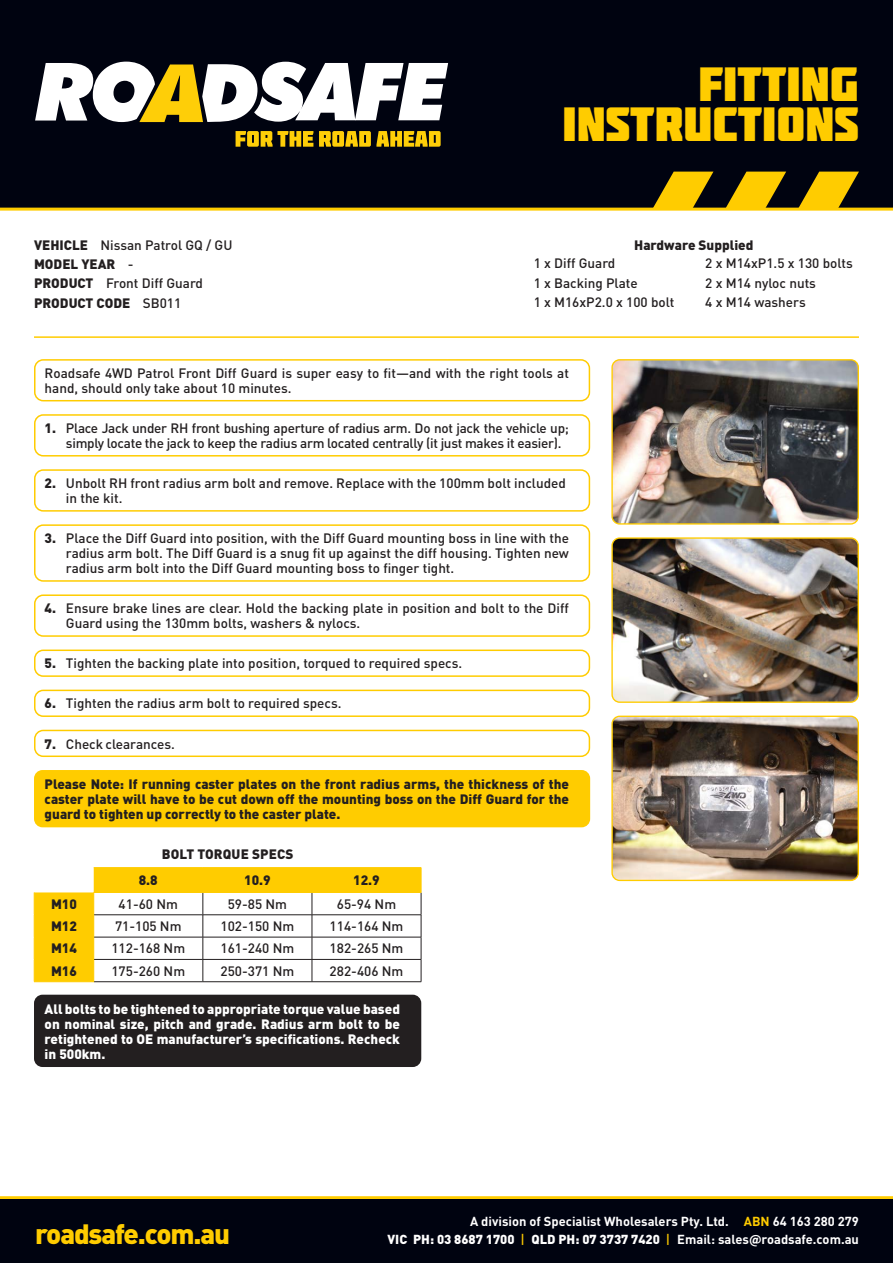
<style>
.page{position:relative;width:893px;height:1263px;background:#fff}
.page>*{position:absolute;margin:0;border:0;box-sizing:border-box;transform-origin:0 0}
.t1{font:48px/39.6px "Molot";color:#fc0;text-align:right}
.t2{font:900 27.6px "DINOT";letter-spacing:-.04em;color:#fc0}
.t3{font:500 13.5px/19.2px "DINOT";color:#231f20}
.t4{font:900 13.5px/15px "DINOT";color:#231f20;text-align:justify}
.t5{font:900 13.5px/15px "DINOT";color:#fff;text-align:justify}
.t6{font:500 13.5px/15px "DINOT";letter-spacing:-.02em;color:#231f20}
.t7{font:900 12.9px "DINOT";color:#fff}
.t8{font:700 12.9px "DINOT";color:#fff}
.s1{font-weight:900}
.s2{color:#fc0}
.s3{font-weight:500;color:#fc0}
.s4{font-weight:700}
</style>
<div class="page">
<div style="left:0;top:0;width:893px;height:208px;background:#000310"></div>
<svg style="left:35px;top:62px;width:413px;height:60px"></svg>
<svg style="left:236px;top:131px;width:77px;height:16px"></svg>
<svg style="left:319px;top:131px;width:122px;height:16px"></svg>
<svg style="left:652px;top:172px;width:62px;height:36px"></svg>
<svg style="left:798px;top:172px;width:61px;height:36px"></svg>
<svg style="left:725px;top:172px;width:61px;height:36px"></svg>
<hr style="left:0;top:208px;width:893px;height:3px;background:#fc0">
<hr style="left:0;top:1196px;width:893px;height:3px;background:#fc0">
<div style="left:0;top:1199px;width:893px;height:64px;background:#000310"></div>
<hr style="left:34px;top:336px;width:825px;height:2px;background:#fc0">
<div style="left:34px;top:359px;width:556px;height:42px;border:2px solid #fc0;border-radius:9px"></div>
<div style="left:34px;top:414px;width:556px;height:42px;border:2px solid #fc0;border-radius:9px"></div>
<div style="left:34px;top:469px;width:556px;height:43px;border:2px solid #fc0;border-radius:9px"></div>
<div style="left:34px;top:524px;width:556px;height:58px;border:2px solid #fc0;border-radius:9px"></div>
<div style="left:34px;top:594px;width:556px;height:43px;border:2px solid #fc0;border-radius:9px"></div>
<div style="left:34px;top:649px;width:556px;height:28px;border:2px solid #fc0;border-radius:9px"></div>
<div style="left:34px;top:690px;width:556px;height:27px;border:2px solid #fc0;border-radius:9px"></div>
<div style="left:34px;top:730px;width:556px;height:27px;border:2px solid #fc0;border-radius:9px"></div>
<div style="left:34px;top:770px;width:556px;height:57px;background:#fc0;border-radius:9px"></div>
<div style="left:34px;top:995px;width:387px;height:72px;background:#231f20;border-radius:9px"></div>
<img style="left:613px;top:361px;width:244px;height:162px">
<div style="left:611px;top:359px;width:248px;height:166px;border:1px solid #fc0;border-radius:8px"></div>
<img style="left:613px;top:539px;width:244px;height:162px">
<div style="left:611px;top:537px;width:248px;height:166px;border:1px solid #fc0;border-radius:8px"></div>
<img style="left:613px;top:716px;width:245px;height:163px">
<div style="left:611px;top:716px;width:248px;height:165px;border:1px solid #fc0;border-radius:8px"></div>
<hr style="left:94px;top:867px;width:109px;height:1px;background:#fc0">
<hr style="left:203px;top:867px;width:109px;height:1px;background:#fc0">
<hr style="left:312px;top:867px;width:109px;height:1px;background:#fc0">
<svg style="left:34px;top:868px;width:388px;height:114px"></svg>
<hr style="left:34px;top:981px;width:60px;height:1px;background:#fc0">
<h1 class="t1" style="left:562px;top:63px;width:298px">FITTING<br>INSTRUCTIONS</h1>
<p class="t3" style="left:34px;top:235px;width:200px"><span class="s1">VEHICLE</span> Nissan Patrol GQ / GU<br><span class="s1">MODEL YEAR</span> -<br><span class="s1">PRODUCT</span> Front Diff Guard<br><span class="s1">PRODUCT CODE</span> SB011</p>
<p class="t4" style="left:634px;top:237px;width:121px">Hardware Supplied</p>
<p class="t3" style="left:534px;top:253px;width:142px">1 x Diff Guard<br>1 x Backing Plate<br>1 x M16xP2.0 x 100 bolt</p>
<p class="t3" style="left:705px;top:253px;width:149px">2 x M14xP1.5 x 130 bolts<br>2 x M14 nyloc nuts<br>4 x M14 washers</p>
<p class="t3" style="left:45px;top:365px;width:526px;line-height:15px">Roadsafe 4WD Patrol Front Diff Guard is super easy to fit—and with the right tools at hand, should only take about 10 minutes.</p>
<p class="t6" style="left:66px;top:420px;width:505px;text-indent:-21px"><span class="s1">1.</span> Place Jack under RH front bushing aperture of radius arm. Do not jack the vehicle up; simply locate the jack to keep the radius arm located centrally (it just makes it easier).</p>
<p class="t3" style="left:66px;top:475px;width:502px;line-height:15px;text-indent:-21px"><span class="s1">2.</span> Unbolt RH front radius arm bolt and remove. Replace with the 100mm bolt included in the kit.</p>
<p class="t3" style="left:66px;top:530px;width:505px;line-height:15px;text-align:justify;text-indent:-21px"><span class="s1">3.</span> Place the Diff Guard into position, with the Diff Guard mounting boss in line with the radius arm bolt. The Diff Guard is a snug fit up against the diff housing. Tighten new radius arm bolt into the Diff Guard mounting boss to finger tight.</p>
<p class="t3" style="left:66px;top:600px;width:504px;line-height:15px;text-indent:-21px"><span class="s1">4.</span> Ensure brake lines are clear. Hold the backing plate in position and bolt to the Diff<br>Guard using the 130mm bolts, washers &amp; nylocs.</p>
<p class="t3" style="left:45px;top:653px;width:419px"><span class="s1">5.</span> Tighten the backing plate into position, torqued to required specs.</p>
<p class="t3" style="left:45px;top:693px;width:298px"><span class="s1">6.</span> Tighten the radius arm bolt to required specs.</p>
<p class="t3" style="left:45px;top:733px;width:132px"><span class="s1">7.</span> Check clearances.</p>
<p class="t4" style="left:45px;top:776px;width:526px">Please Note: If running caster plates on the front radius arms, the thickness of the caster plate will have to be cut down off the mounting boss on the Diff Guard for the guard to tighten up correctly to the caster plate.</p>
<p class="t4" style="left:162px;top:846px;width:133px">BOLT TORQUE SPECS</p>
<p class="t4" style="left:139px;top:872px;width:20px">8.8</p>
<p class="t4" style="left:244px;top:872px;width:28px">10.9</p>
<p class="t4" style="left:353px;top:872px;width:28px">12.9</p>
<p class="t4" style="left:51px;top:896px;width:27px">M10</p>
<p class="t3" style="left:119px;top:894px;width:61px">41-60 Nm</p>
<p class="t3" style="left:228px;top:894px;width:61px">59-85 Nm</p>
<p class="t3" style="left:337px;top:894px;width:61px">65-94 Nm</p>
<p class="t4" style="left:51px;top:918px;width:27px">M12</p>
<p class="t3" style="left:115px;top:916px;width:68px">71-105 Nm</p>
<p class="t3" style="left:221px;top:916px;width:75px">102-150 Nm</p>
<p class="t3" style="left:330px;top:916px;width:75px">114-164 Nm</p>
<p class="t4" style="left:51px;top:940px;width:27px">M14</p>
<p class="t3" style="left:111px;top:938px;width:75px">112-168 Nm</p>
<p class="t3" style="left:221px;top:938px;width:75px">161-240 Nm</p>
<p class="t3" style="left:330px;top:938px;width:75px">182-265 Nm</p>
<p class="t4" style="left:51px;top:963px;width:27px">M16</p>
<p class="t3" style="left:111px;top:961px;width:75px">175-260 Nm</p>
<p class="t3" style="left:221px;top:961px;width:75px">250-371 Nm</p>
<p class="t3" style="left:330px;top:961px;width:75px">282-406 Nm</p>
<p class="t5" style="left:45px;top:1000px;width:357px">All bolts to be tightened to appropriate torque value based on nominal size, pitch and grade. Radius arm bolt to be retightened to OE manufacturer’s specifications. Recheck in 500km.</p>
<p class="t8" style="left:470px;top:1213px;width:390px">A division of Specialist Wholesalers Pty. Ltd. <span class="s2">ABN</span> 64 163 280 279</p>
<h2 class="t2" style="left:35px;top:1215px;width:197px">roadsafe.com.au</h2>
<p class="t7" style="left:388px;top:1231px;width:473px">VIC PH: 03 8687 1700 <span class="s3">|</span> QLD PH: 07 3737 7420 <span class="s3">|</span> <span class="s4">Email: sales@roadsafe.com.au</span></p>
</div>
